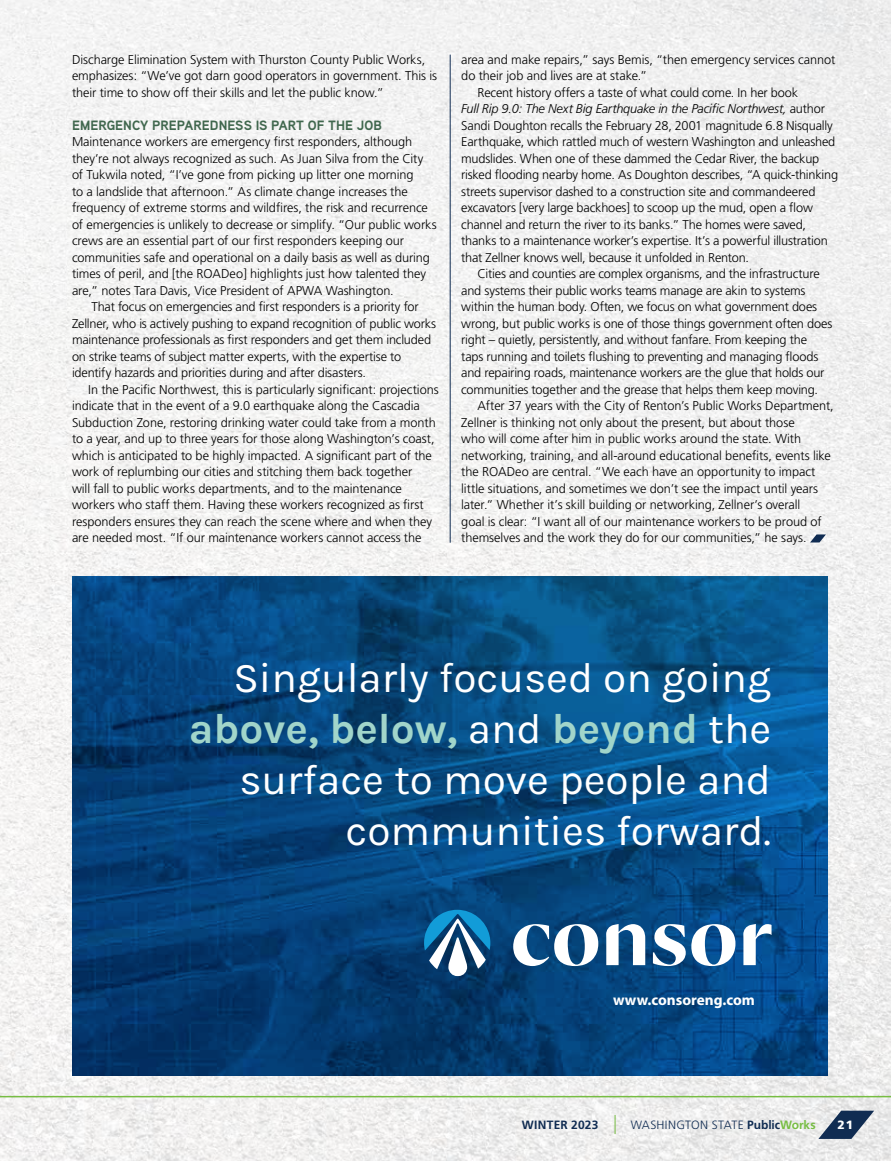
<style>
.page{position:relative;width:891px;height:1161px;background:#fff}
.page>*{position:absolute;margin:0;border:0;box-sizing:border-box;transform-origin:0 0}
.t1{font:42.45px/50.8px "Karla";color:#fff;text-align:right}
.t2{font:700 15.15px "Myriad Pro";color:#fff}
.t3{font:700 13.5px "Aaux Next";color:#40674e}
.t4{font:300 12.75px/16.5px "Frutiger";letter-spacing:-.01em;color:#000}
.t5{font:italic 300 12.75px "Frutiger";letter-spacing:-.015em;color:#000}
.t6{font:300 12px "Frutiger";letter-spacing:.025em;color:#102c52}
.t7{font:700 12px "Frutiger";letter-spacing:.02em;color:#102c52}
.t8{font:900 12px "Frutiger";color:#fff}
.s1{font-style:normal}
.s2{font-weight:700;color:#a1d5ca}
.s3{font-weight:700}
.s4{font-weight:700;color:#77bd43}
</style>
<div class="page">
<img style="left:0;top:0;width:891px;height:1161px">
<svg style="left:810px;top:534px;width:16px;height:8px"></svg>
<hr style="left:450px;top:55px;width:1px;height:488px;background:#102c52">
<svg style="left:72px;top:576px;width:756px;height:500px"></svg>
<svg style="left:513px;top:924px;width:85px;height:42px"></svg>
<svg style="left:606px;top:924px;width:39px;height:41px"></svg>
<svg style="left:653px;top:924px;width:82px;height:42px"></svg>
<svg style="left:743px;top:924px;width:29px;height:41px"></svg>
<svg style="left:424px;top:910px;width:66px;height:66px"></svg>
<svg style="left:615px;top:1115px;width:1px;height:19px"></svg>
<hr style="left:0;top:1096px;width:891px;height:1px;background:#77bd43">
<svg style="left:818px;top:1111px;width:56px;height:28px"></svg>
<p class="t4" style="left:72px;top:51px;width:367px">Discharge Elimination System with Thurston County Public Works, emphasizes: “We’ve got darn good operators in government. This is their time to show off their skills and let the public know.”</p>
<p class="t3" style="left:72px;top:116px;width:311px">EMERGENCY PREPAREDNESS IS PART OF THE JOB</p>
<p class="t4" style="left:72px;top:134px;width:366px">Maintenance workers are emergency first responders, although they’re not always recognized as such. As Juan Silva from the City of Tukwila noted, “I’ve gone from picking up litter one morning<br>to a landslide that afternoon.” As climate change increases the frequency of extreme storms and wildfires, the risk and recurrence of emergencies is unlikely to decrease or simplify. “Our public works crews are an essential part of our first responders keeping our communities safe and operational on a daily basis as well as during times of peril, and [the ROADeo] highlights just how talented they are,” notes Tara Davis, Vice President of APWA Washington.</p>
<p class="t4" style="left:72px;top:299px;width:366px;text-indent:19px">That focus on emergencies and first responders is a priority for Zellner, who is actively pushing to expand recognition of public works maintenance professionals as first responders and get them included on strike teams of subject matter experts, with the expertise to identify hazards and priorities during and after disasters.</p>
<p class="t4" style="left:72px;top:381px;width:368px;text-indent:16px">In the Pacific Northwest, this is particularly significant: projections indicate that in the event of a 9.0 earthquake along the Cascadia Subduction Zone, restoring drinking water could take from a month to a year, and up to three years for those along Washington’s coast, which is anticipated to be highly impacted. A significant part of the work of replumbing our cities and stitching them back together<br>will fall to public works departments, and to the maintenance workers who staff them. Having these workers recognized as first responders ensures they can reach the scene where and when they are needed most. “If our maintenance workers cannot access the</p>
<p class="t4" style="left:461px;top:51px;width:376px">area and make repairs,” says Bemis, “then emergency services cannot</p>
<p class="t4" style="left:461px;top:68px;width:188px">do their job and lives are at stake.”</p>
<p class="t4" style="left:477px;top:84px;width:322px">Recent history offers a taste of what could come. In her book</p>
<p class="t5" style="left:461px;top:102px;width:365px">Full Rip 9.0: The Next Big Earthquake in the Pacific Northwest, <span class="s1">author</span></p>
<p class="t4" style="left:461px;top:117px;width:373px">Sandi Doughton recalls the February 28, 2001 magnitude 6.8 Nisqually</p>
<p class="t4" style="left:461px;top:134px;width:376px">Earthquake, which rattled much of western Washington and unleashed</p>
<p class="t4" style="left:461px;top:150px;width:360px">mudslides. When one of these dammed the Cedar River, the backup</p>
<p class="t4" style="left:461px;top:167px;width:378px">risked flooding nearby home. As Doughton describes, “A quick-thinking</p>
<p class="t4" style="left:461px;top:183px;width:356px">streets supervisor dashed to a construction site and commandeered</p>
<p class="t4" style="left:461px;top:200px;width:353px">excavators [very large backhoes] to scoop up the mud, open a flow</p>
<p class="t4" style="left:461px;top:216px;width:346px">channel and return the river to its banks.” The homes were saved,</p>
<p class="t4" style="left:461px;top:233px;width:368px">thanks to a maintenance worker’s expertise. It’s a powerful illustration</p>
<p class="t4" style="left:461px;top:249px;width:289px">that Zellner knows well, because it unfolded in Renton.</p>
<p class="t4" style="left:477px;top:266px;width:344px">Cities and counties are complex organisms, and the infrastructure</p>
<p class="t4" style="left:461px;top:282px;width:346px">and systems their public works teams manage are akin to systems</p>
<p class="t4" style="left:461px;top:299px;width:357px">within the human body. Often, we focus on what government does</p>
<p class="t4" style="left:461px;top:315px;width:373px">wrong, but public works is one of those things government often does</p>
<p class="t4" style="left:461px;top:332px;width:347px">right – quietly, persistently, and without fanfare. From keeping the</p>
<p class="t4" style="left:461px;top:348px;width:359px">taps running and toilets flushing to preventing and managing floods</p>
<p class="t4" style="left:461px;top:365px;width:365px">and repairing roads, maintenance workers are the glue that holds our</p>
<p class="t4" style="left:461px;top:381px;width:358px">communities together and the grease that helps them keep moving.</p>
<p class="t4" style="left:477px;top:398px;width:358px">After 37 years with the City of Renton’s Public Works Department,</p>
<p class="t4" style="left:461px;top:414px;width:335px">Zellner is thinking not only about the present, but about those</p>
<p class="t4" style="left:461px;top:431px;width:341px">who will come after him in public works around the state. With</p>
<p class="t4" style="left:461px;top:447px;width:371px">networking, training, and all-around educational benefits, events like</p>
<p class="t4" style="left:461px;top:464px;width:356px">the ROADeo are central. “We each have an opportunity to impact</p>
<p class="t4" style="left:461px;top:480px;width:358px">little situations, and sometimes we don’t see the impact until years</p>
<p class="t4" style="left:461px;top:497px;width:341px">later.” Whether it’s skill building or networking, Zellner’s overall</p>
<p class="t4" style="left:461px;top:513px;width:362px">goal is clear: “I want all of our maintenance workers to be proud of</p>
<p class="t4" style="left:461px;top:530px;width:347px">themselves and the work they do for our communities,” he says.</p>
<h1 class="t1" style="left:189px;top:652px;width:584px">Singularly focused on going <span class="s2">above, below,</span> and <span class="s2">beyond</span> the surface to move people and communities forward.</h1>
<p class="t2" style="left:613px;top:990px;width:143px">www.consoreng.com</p>
<p class="t7" style="left:522px;top:1117px;width:78px">WINTER 2023</p>
<p class="t6" style="left:631px;top:1118px;width:186px">WASHINGTON STATE <span class="s3">Public</span><span class="s4">Works</span></p>
<p class="t8" style="left:838px;top:1117px;width:17px">21</p>
</div>
